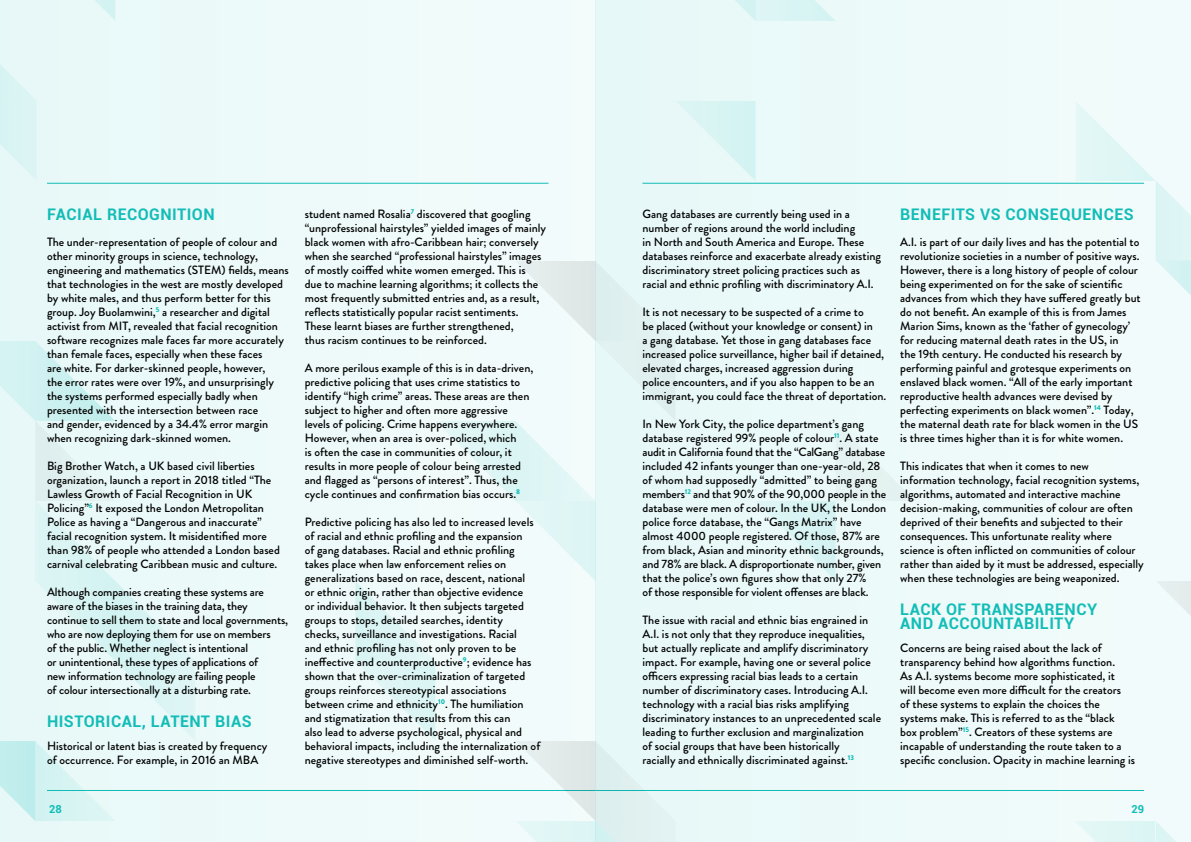
<style>
.page{position:relative;width:1191px;height:842px;background:#fff}
.page>*{position:absolute;margin:0;border:0;box-sizing:border-box;transform-origin:0 0}
.Header_2_TURQUOISE_0{font:700 16px/14px "Roboto";letter-spacing:.03em;color:#13bdb7}
.Body_text{font:500 12px/14px "Brandon Grotesque";color:#000}
.t1{font:700 11px "Roboto";color:#13bdb7}
</style>
<div class="page">
<div style="left:0;top:0;width:595px;height:842px;background:#edfaf9"></div>
<div style="left:595px;top:0;width:596px;height:842px;background:#edfaf9"></div>
<svg style="left:1160px;top:581px;width:31px;height:35px"></svg>
<svg style="left:1075px;top:113px;width:116px;height:182px"></svg>
<svg style="left:676px;top:101px;width:79px;height:79px"></svg>
<svg style="left:756px;top:490px;width:151px;height:91px"></svg>
<svg style="left:735px;top:0;width:100px;height:21px"></svg>
<svg style="left:1085px;top:821px;width:91px;height:21px"></svg>
<svg style="left:0;top:0;width:115px;height:180px"></svg>
<svg style="left:0;top:341px;width:195px;height:480px"></svg>
<svg style="left:355px;top:261px;width:320px;height:581px"></svg>
<p class="Header_2_TURQUOISE_0" style="left:47px;top:206px;width:169px">FACIAL RECOGNITION</p>
<p class="Body_text" style="left:47px;top:235px;width:243px">The under-representation of people of colour and other minority groups in science, technology, engineering and mathematics (STEM) fields, means that technologies in the west are mostly developed by white males, and thus perform better for this group. Joy Buolamwini,<sup>5</sup> a researcher and digital activist from MIT, revealed that facial recognition software recognizes male faces far more accurately than female faces, especially when these faces<br>are white. For darker-skinned people, however,<br>the error rates were over 19%, and unsurprisingly the systems performed especially badly when presented with the intersection between race<br>and gender, evidenced by a 34.4% error margin when recognizing dark-skinned women.</p>
<p class="Body_text" style="left:47px;top:459px;width:234px">Big Brother Watch, a UK based civil liberties organization, launch a report in 2018 titled “The Lawless Growth of Facial Recognition in UK Policing”<sup>6</sup> It exposed the London Metropolitan Police as having a “Dangerous and inaccurate” facial recognition system. It misidentified more than 98% of people who attended a London based carnival celebrating Caribbean music and culture.</p>
<p class="Body_text" style="left:47px;top:585px;width:243px">Although companies creating these systems are aware of the biases in the training data, they continue to sell them to state and local governments, who are now deploying them for use on members<br>of the public. Whether neglect is intentional<br>or unintentional, these types of applications of<br>new information technology are failing people<br>of colour intersectionally at a disturbing rate.</p>
<p class="Header_2_TURQUOISE_0" style="left:47px;top:714px;width:206px">HISTORICAL, LATENT BIAS</p>
<p class="Body_text" style="left:47px;top:739px;width:222px">Historical or latent bias is created by frequency of occurrence. For example, in 2016 an MBA</p>
<p class="Body_text" style="left:305px;top:207px;width:243px">student named Rosalia<sup>7</sup> discovered that googling “unprofessional hairstyles” yielded images of mainly black women with afro-Caribbean hair; conversely when she searched “professional hairstyles” images of mostly coiffed white women emerged. This is due to machine learning algorithms; it collects the most frequently submitted entries and, as a result, reflects statistically popular racist sentiments.<br>These learnt biases are further strengthened,<br>thus racism continues to be reinforced.</p>
<p class="Body_text" style="left:305px;top:361px;width:230px">A more perilous example of this is in data-driven, predictive policing that uses crime statistics to identify “high crime” areas. These areas are then subject to higher and often more aggressive levels of policing. Crime happens everywhere.<br>However, when an area is over-policed, which<br>is often the case in communities of colour, it results in more people of colour being arrested and flagged as “persons of interest”. Thus, the cycle continues and confirmation bias occurs.<sup>8</sup></p>
<p class="Body_text" style="left:305px;top:515px;width:237px">Predictive policing has also led to increased levels of racial and ethnic profiling and the expansion<br>of gang databases. Racial and ethnic profiling takes place when law enforcement relies on generalizations based on race, descent, national<br>or ethnic origin, rather than objective evidence<br>or individual behavior. It then subjects targeted groups to stops, detailed searches, identity checks, surveillance and investigations. Racial<br>and ethnic profiling has not only proven to be ineffective and counterproductive<sup>9</sup>; evidence has shown that the over-criminalization of targeted groups reinforces stereotypical associations between crime and ethnicity<sup>10</sup>. The humiliation and stigmatization that results from this can<br>also lead to adverse psychological, physical and behavioral impacts, including the internalization of negative stereotypes and diminished self-worth.</p>
<p class="Body_text" style="left:642px;top:207px;width:240px">Gang databases are currently being used in a number of regions around the world including<br>in North and South America and Europe. These databases reinforce and exacerbate already existing discriminatory street policing practices such as racial and ethnic profiling with discriminatory A.I.</p>
<p class="Body_text" style="left:642px;top:305px;width:245px">It is not necessary to be suspected of a crime to<br>be placed (without your knowledge or consent) in<br>a gang database. Yet those in gang databases face increased police surveillance, higher bail if detained, elevated charges, increased aggression during<br>police encounters, and if you also happen to be an immigrant, you could face the threat of deportation.</p>
<p class="Body_text" style="left:642px;top:417px;width:245px">In New York City, the police department’s gang database registered 99% people of colour<sup>11</sup>. A state audit in California found that the “CalGang” database included 42 infants younger than one-year-old, 28 of whom had supposedly “admitted” to being gang members<sup>12</sup> and that 90% of the 90,000 people in the database were men of colour. In the UK, the London police force database, the “Gangs Matrix” have almost 4000 people registered. Of those, 87% are from black, Asian and minority ethnic backgrounds, and 78% are black. A disproportionate number, given that the police’s own figures show that only 27%<br>of those responsible for violent offenses are black.</p>
<p class="Body_text" style="left:642px;top:613px;width:240px">The issue with racial and ethnic bias engrained in A.I. is not only that they reproduce inequalities, but actually replicate and amplify discriminatory impact. For example, having one or several police officers expressing racial bias leads to a certain number of discriminatory cases. Introducing A.I. technology with a racial bias risks amplifying discriminatory instances to an unprecedented scale leading to further exclusion and marginalization<br>of social groups that have been historically<br>racially and ethnically discriminated against.<sup>13</sup></p>
<p class="Header_2_TURQUOISE_0" style="left:900px;top:207px;width:235px">BENEFITS VS CONSEQUENCES</p>
<p class="Body_text" style="left:900px;top:235px;width:242px">A.I. is part of our daily lives and has the potential to revolutionize societies in a number of positive ways.<br>However, there is a long history of people of colour being experimented on for the sake of scientific advances from which they have suffered greatly but do not benefit. An example of this is from James Marion Sims, known as the ‘father of gynecology’ for reducing maternal death rates in the US, in<br>the 19th century. He conducted his research by performing painful and grotesque experiments on enslaved black women. “All of the early important reproductive health advances were devised by perfecting experiments on black women”.<sup>14</sup> Today, the maternal death rate for black women in the US is three times higher than it is for white women.</p>
<p class="Body_text" style="left:900px;top:459px;width:245px">This indicates that when it comes to new information technology, facial recognition systems, algorithms, automated and interactive machine decision-making, communities of colour are often deprived of their benefits and subjected to their consequences. This unfortunate reality where science is often inflicted on communities of colour rather than aided by it must be addressed, especially when these technologies are being weaponized.</p>
<p class="Header_2_TURQUOISE_0" style="left:900px;top:602px;width:198px">LACK OF TRANSPARENCY<br>AND ACCOUNTABILITY</p>
<p class="Body_text" style="left:900px;top:641px;width:236px">Concerns are being raised about the lack of transparency behind how algorithms function.<br>As A.I. systems become more sophisticated, it<br>will become even more difficult for the creators<br>of these systems to explain the choices the systems make. This is referred to as the “black<br>box problem”<sup>15</sup>. Creators of these systems are incapable of understanding the route taken to a specific conclusion. Opacity in machine learning is</p>
<p class="t1" style="left:49px;top:801px;width:14px">28</p>
<p class="t1" style="left:1131px;top:801px;width:14px">29</p>
</div>
